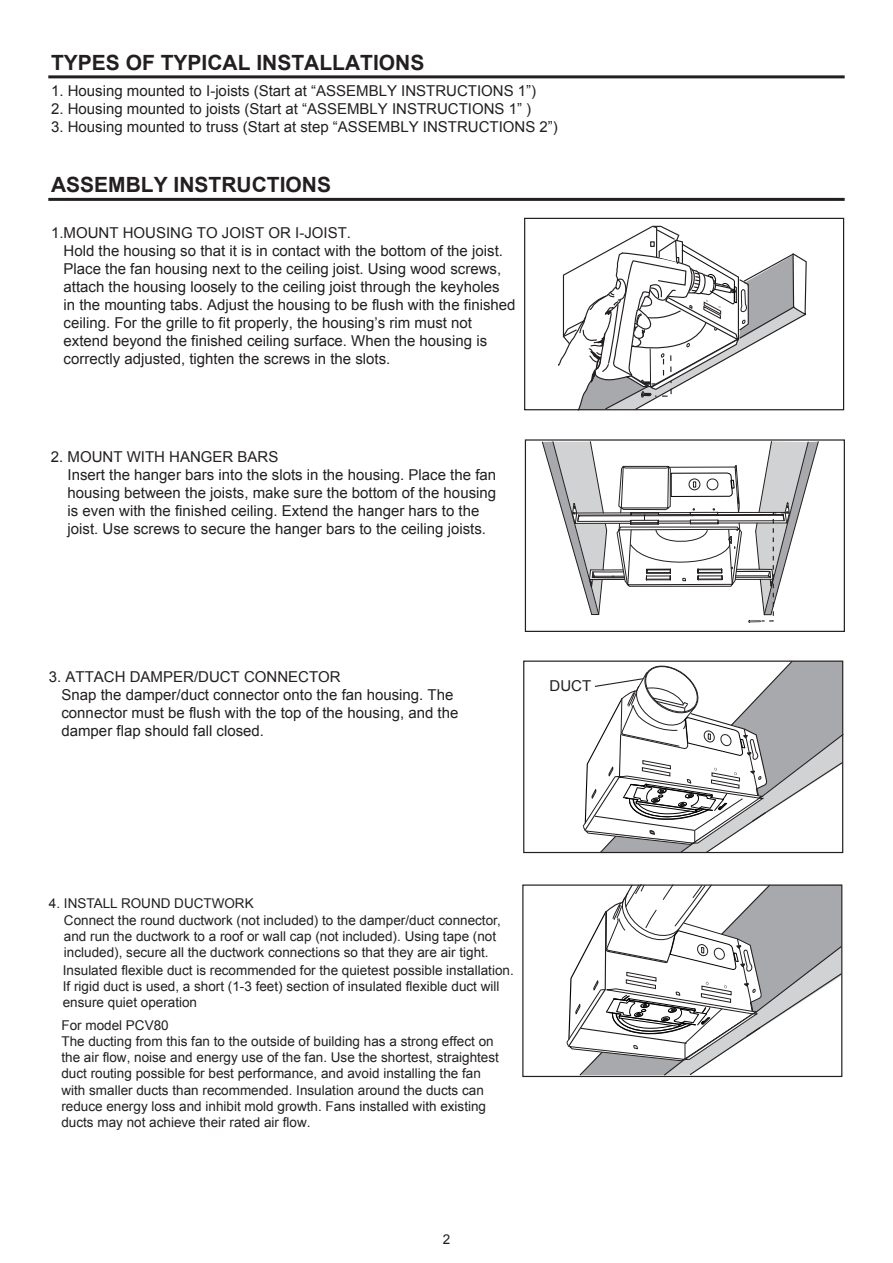
<style>
.page{position:relative;width:893px;height:1263px;background:#fff}
.page>*{position:absolute;margin:0;border:0;box-sizing:border-box;transform-origin:0 0}
.t1{font:700 21px "Arial";color:#231f20}
.t2{font:15px/18px "Arial";color:#231f20}
.t3{font:13.5px/16.2px "Arial";color:#231f20}
</style>
<div class="page">
<hr style="left:48px;top:75px;width:797px;height:3px;background:#231f20">
<hr style="left:48px;top:198px;width:797px;height:3px;background:#231f20">
<div style="left:524px;top:218px;width:320px;height:192px;border:1px solid #231f20"></div>
<div style="left:525px;top:439px;width:320px;height:193px;border:1px solid #231f20"></div>
<svg style="left:542px;top:441px;width:277px;height:182px"></svg>
<svg style="left:557px;top:225px;width:250px;height:186px"></svg>
<svg style="left:566px;top:884px;width:277px;height:193px"></svg>
<svg style="left:582px;top:660px;width:262px;height:194px"></svg>
<h1 class="t1" style="left:51px;top:49px;width:375px">TYPES OF TYPICAL INSTALLATIONS</h1>
<p class="t2" style="left:51px;top:82px;width:487px">1. Housing mounted to I-joists (Start at “ASSEMBLY INSTRUCTIONS 1”)</p>
<p class="t2" style="left:51px;top:100px;width:482px">2. Housing mounted to joists (Start at “ASSEMBLY INSTRUCTIONS 1” )</p>
<p class="t2" style="left:51px;top:118px;width:508px">3. Housing mounted to truss (Start at step “ASSEMBLY INSTRUCTIONS 2”)</p>
<h1 class="t1" style="left:51px;top:171px;width:282px">ASSEMBLY INSTRUCTIONS</h1>
<p class="t2" style="left:64px;top:224px;width:453px;text-indent:-13px">1.MOUNT HOUSING TO JOIST OR I-JOIST.<br>Hold the housing so that it is in contact with the bottom of the joist.<br>Place the fan housing next to the ceiling joist. Using wood screws, attach the housing loosely to the ceiling joist through the keyholes<br>in the mounting tabs. Adjust the housing to be flush with the finished ceiling. For the grille to fit properly, the housing’s rim must not extend beyond the finished ceiling surface. When the housing is correctly adjusted, tighten the screws in the slots.</p>
<p class="t2" style="left:68px;top:447px;width:430px;text-indent:-17px">2. MOUNT WITH HANGER BARS<br>Insert the hanger bars into the slots in the housing. Place the fan housing between the joists, make sure the bottom of the housing is even with the finished ceiling. Extend the hanger hars to the joist. Use screws to secure the hanger bars to the ceiling joists.</p>
<p class="t2" style="left:61px;top:667px;width:398px;text-indent:-13px">3. ATTACH DAMPER/DUCT CONNECTOR<br>Snap the damper/duct connector onto the fan housing. The connector must be flush with the top of the housing, and the damper flap should fall closed.</p>
<p class="t2" style="left:550px;top:677px;width:43px">DUCT</p>
<p class="t3" style="left:64px;top:896px;width:438px;text-indent:-15px">4. INSTALL ROUND DUCTWORK<br>Connect the round ductwork (not included) to the damper/duct connector, and run the ductwork to a roof or wall cap (not included). Using tape (not included), secure all the ductwork connections so that they are air tight.</p>
<p class="t3" style="left:63px;top:962px;width:452px">Insulated flexible duct is recommended for the quietest possible installation.<br>If rigid duct is used, a short (1-3 feet) section of insulated flexible duct will ensure quiet operation</p>
<p class="t3" style="left:61px;top:1017px;width:439px">For model PCV80<br>The ducting from this fan to the outside of building has a strong effect on the air flow, noise and energy use of the fan. Use the shortest, straightest duct routing possible for best performance, and avoid installing the fan with smaller ducts than recommended. Insulation around the ducts can reduce energy loss and inhibit mold growth. Fans installed with existing ducts may not achieve their rated air flow.</p>
<p class="t3" style="left:443px;top:1231px;width:9px">2</p>
</div>
